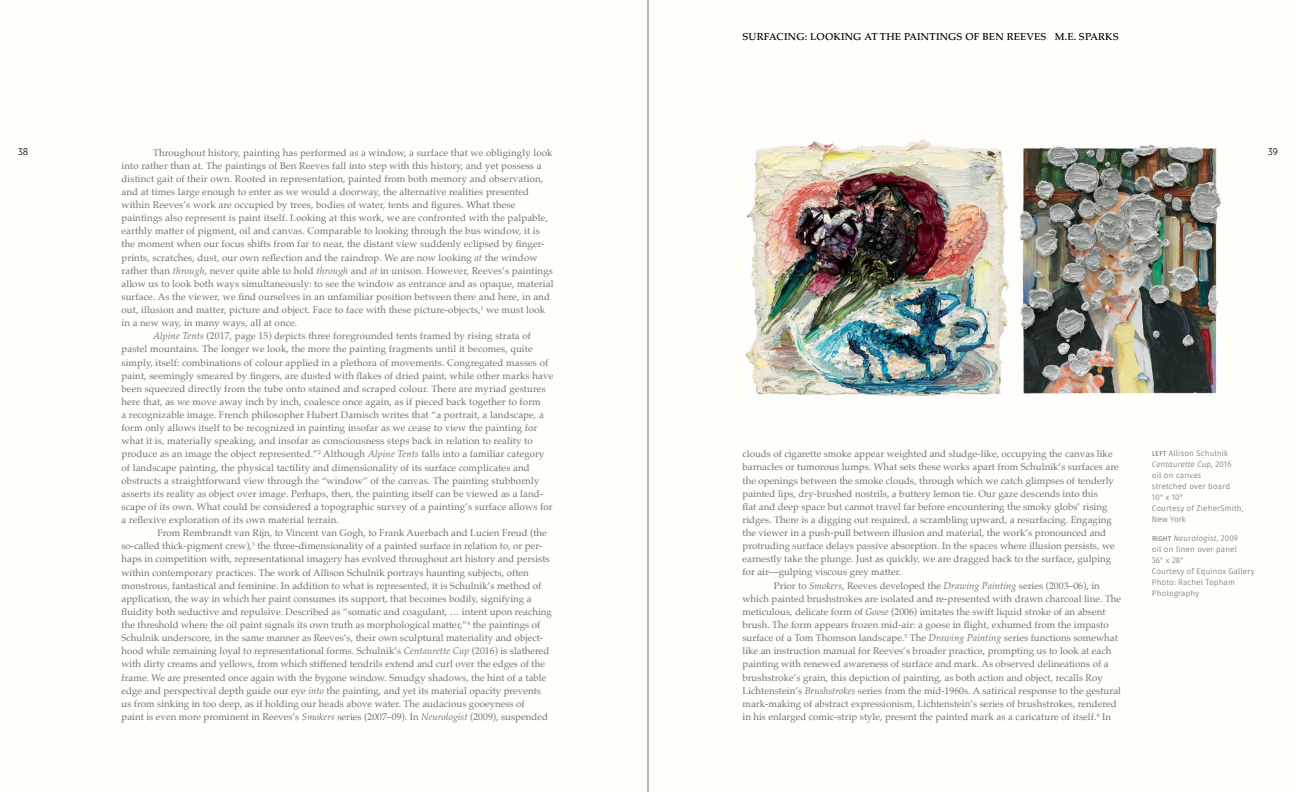
<style>
.page{position:relative;width:1296px;height:792px;background:#fff}
.page>*{position:absolute;margin:0;border:0;box-sizing:border-box;transform-origin:0 0}
.t1{font:500 10px "Palatino LT Std";letter-spacing:.02em;color:#000}
.t2{font:10px "Gardenia";color:#000}
.t3{font:9.6px "Palatino";letter-spacing:.005em;color:#6e7277}
.t4{font:8px/11px "Gardenia";letter-spacing:.02em;color:#6e7277}
.s1{font-style:italic}
.s2{font-size:7px}
</style>
<div class="page">
<div style="left:0;top:0;width:648px;height:792px;background:#fffef8"></div>
<div style="left:648px;top:0;width:648px;height:792px;background:#fffef8"></div>
<img style="left:745px;top:139px;width:264px;height:259px">
<img style="left:1019px;top:144px;width:202px;height:251px">
<hr style="left:648px;top:0;width:1px;height:792px;background:#6e7277">
<p class="t1" style="left:742px;top:31px;width:378px">SURFACING: LOOKING AT THE PAINTINGS OF BEN REEVES M.E. SPARKS</p>
<p class="t2" style="left:18px;top:145px;width:12px">38</p>
<p class="t2" style="left:1268px;top:145px;width:11px">39</p>
<p class="t3" style="left:153px;top:144px;width:401px">Throughout history, painting has performed as a window, a surface that we obligingly look</p>
<p class="t3" style="left:122px;top:157px;width:422px">into rather than at. The paintings of Ben Reeves fall into step with this history, and yet possess a</p>
<p class="t3" style="left:122px;top:171px;width:423px">distinct gait of their own. Rooted in representation, painted from both memory and observation,</p>
<p class="t3" style="left:122px;top:184px;width:409px">and at times large enough to enter as we would a doorway, the alternative realities presented</p>
<p class="t3" style="left:122px;top:197px;width:395px">within Reeves’s work are occupied by trees, bodies of water, tents and figures. What these</p>
<p class="t3" style="left:122px;top:210px;width:428px">paintings also represent is paint itself. Looking at this work, we are confronted with the palpable,</p>
<p class="t3" style="left:122px;top:223px;width:420px">earthly matter of pigment, oil and canvas. Comparable to looking through the bus window, it is</p>
<p class="t3" style="left:122px;top:236px;width:425px">the moment when our focus shifts from far to near, the distant view suddenly eclipsed by finger-</p>
<p class="t3" style="left:122px;top:249px;width:417px">prints, scratches, dust, our own reflection and the raindrop. We are now looking <span class="s1">at</span> the window</p>
<p class="t3" style="left:122px;top:262px;width:433px">rather than <span class="s1">through</span>, never quite able to hold <span class="s1">through</span> and <span class="s1">at</span> in unison. However, Reeves’s paintings</p>
<p class="t3" style="left:122px;top:276px;width:434px">allow us to look both ways simultaneously: to see the window as entrance and as opaque, material</p>
<p class="t3" style="left:122px;top:289px;width:430px">surface. As the viewer, we find ourselves in an unfamiliar position between there and here, in and</p>
<p class="t3" style="left:122px;top:302px;width:425px">out, illusion and matter, picture and object. Face to face with these picture-objects,<sup>1</sup> we must look</p>
<p class="t3" style="left:122px;top:315px;width:177px">in a new way, in many ways, all at once.</p>
<p class="t3" style="left:153px;top:328px;width:380px"><span class="s1">Alpine Tents</span> (2017, page 15) depicts three foregrounded tents framed by rising strata of</p>
<p class="t3" style="left:122px;top:341px;width:413px">pastel mountains. The longer we look, the more the painting fragments until it becomes, quite</p>
<p class="t3" style="left:122px;top:354px;width:428px">simply, itself: combinations of colour applied in a plethora of movements. Congregated masses of</p>
<p class="t3" style="left:122px;top:367px;width:433px">paint, seemingly smeared by fingers, are dusted with flakes of dried paint, while other marks have</p>
<p class="t3" style="left:122px;top:381px;width:426px">been squeezed directly from the tube onto stained and scraped colour. There are myriad gestures</p>
<p class="t3" style="left:122px;top:394px;width:421px">here that, as we move away inch by inch, coalesce once again, as if pieced back together to form</p>
<p class="t3" style="left:122px;top:407px;width:424px">a recognizable image. French philosopher Hubert Damisch writes that “a portrait, a landscape, a</p>
<p class="t3" style="left:122px;top:420px;width:417px">form only allows itself to be recognized in painting insofar as we cease to view the painting for</p>
<p class="t3" style="left:122px;top:433px;width:413px">what it is, materially speaking, and insofar as consciousness steps back in relation to reality to</p>
<p class="t3" style="left:122px;top:446px;width:425px">produce as an image the object represented.”<sup>2</sup> Although <span class="s1">Alpine Tents</span> falls into a familiar category</p>
<p class="t3" style="left:122px;top:459px;width:410px">of landscape painting, the physical tactility and dimensionality of its surface complicates and</p>
<p class="t3" style="left:122px;top:472px;width:419px">obstructs a straightforward view through the “window” of the canvas. The painting stubbornly</p>
<p class="t3" style="left:122px;top:486px;width:423px">asserts its reality as object over image. Perhaps, then, the painting itself can be viewed as a land-</p>
<p class="t3" style="left:122px;top:499px;width:433px">scape of its own. What could be considered a topographic survey of a painting’s surface allows for</p>
<p class="t3" style="left:122px;top:512px;width:219px">a reflexive exploration of its own material terrain.</p>
<p class="t3" style="left:157px;top:525px;width:391px">From Rembrandt van Rijn, to Vincent van Gogh, to Frank Auerbach and Lucien Freud (the</p>
<p class="t3" style="left:121px;top:538px;width:422px">so-called thick-pigment crew),<sup>3</sup> the three-dimensionality of a painted surface in relation to, or per-</p>
<p class="t3" style="left:122px;top:551px;width:430px">haps in competition with, representational imagery has evolved throughout art history and persists</p>
<p class="t3" style="left:122px;top:564px;width:409px">within contemporary practices. The work of Allison Schulnik portrays haunting subjects, often</p>
<p class="t3" style="left:122px;top:577px;width:421px">monstrous, fantastical and feminine. In addition to what is represented, it is Schulnik’s method of</p>
<p class="t3" style="left:122px;top:591px;width:412px">application, the way in which her paint consumes its support, that becomes bodily, signifying a</p>
<p class="t3" style="left:122px;top:604px;width:432px">fluidity both seductive and repulsive. Described as “somatic and coagulant, … intent upon reaching</p>
<p class="t3" style="left:122px;top:617px;width:420px">the threshold where the oil paint signals its own truth as morphological matter,”<sup>4</sup> the paintings of</p>
<p class="t3" style="left:122px;top:630px;width:423px">Schulnik underscore, in the same manner as Reeves’s, their own sculptural materiality and object-</p>
<p class="t3" style="left:122px;top:643px;width:430px">hood while remaining loyal to representational forms. Schulnik’s <span class="s1">Centaurette Cup</span> (2016) is slathered</p>
<p class="t3" style="left:122px;top:656px;width:425px">with dirty creams and yellows, from which stiffened tendrils extend and curl over the edges of the</p>
<p class="t3" style="left:122px;top:669px;width:426px">frame. We are presented once again with the bygone window. Smudgy shadows, the hint of a table</p>
<p class="t3" style="left:122px;top:682px;width:421px">edge and perspectival depth guide our eye <span class="s1">into</span> the painting, and yet its material opacity prevents</p>
<p class="t3" style="left:122px;top:696px;width:405px">us from sinking in too deep, as if holding our heads above water. The audacious gooeyness of</p>
<p class="t3" style="left:122px;top:709px;width:428px">paint is even more prominent in Reeves’s <span class="s1">Smokers</span> series (2007–09). In <span class="s1">Neurologist</span> (2009), suspended</p>
<p class="t3" style="left:742px;top:446px;width:372px">clouds of cigarette smoke appear weighted and sludge-like, occupying the canvas like</p>
<p class="t3" style="left:742px;top:459px;width:378px">barnacles or tumorous lumps. What sets these works apart from Schulnik’s surfaces are</p>
<p class="t3" style="left:742px;top:472px;width:373px">the openings between the smoke clouds, through which we catch glimpses of tenderly</p>
<p class="t3" style="left:742px;top:485px;width:357px">painted lips, dry-brushed nostrils, a buttery lemon tie. Our gaze descends into this</p>
<p class="t3" style="left:742px;top:499px;width:367px">flat and deep space but cannot travel far before encountering the smoky globs’ rising</p>
<p class="t3" style="left:742px;top:512px;width:371px">ridges. There is a digging out required, a scrambling upward, a resurfacing. Engaging</p>
<p class="t3" style="left:742px;top:525px;width:365px">the viewer in a push-pull between illusion and material, the work’s pronounced and</p>
<p class="t3" style="left:742px;top:538px;width:374px">protruding surface delays passive absorption. In the spaces where illusion persists, we</p>
<p class="t3" style="left:742px;top:551px;width:370px">earnestly take the plunge. Just as quickly, we are dragged back to the surface, gulping</p>
<p class="t3" style="left:742px;top:564px;width:160px">for air—gulping viscous grey matter.</p>
<p class="t3" style="left:774px;top:577px;width:327px">Prior to <span class="s1">Smokers</span>, Reeves developed the <span class="s1">Drawing Painting</span> series (2003–06), in</p>
<p class="t3" style="left:742px;top:591px;width:380px">which painted brushstrokes are isolated and re-presented with drawn charcoal line. The</p>
<p class="t3" style="left:742px;top:604px;width:365px">meticulous, delicate form of <span class="s1">Goose</span> (2006) imitates the swift liquid stroke of an absent</p>
<p class="t3" style="left:742px;top:617px;width:368px">brush. The form appears frozen mid-air: a goose in flight, exhumed from the impasto</p>
<p class="t3" style="left:742px;top:630px;width:377px">surface of a Tom Thomson landscape.<sup>5</sup> The <span class="s1">Drawing Painting</span> series functions somewhat</p>
<p class="t3" style="left:742px;top:643px;width:370px">like an instruction manual for Reeves’s broader practice, prompting us to look at each</p>
<p class="t3" style="left:742px;top:656px;width:368px">painting with renewed awareness of surface and mark. As observed delineations of a</p>
<p class="t3" style="left:742px;top:669px;width:362px">brushstroke’s grain, this depiction of painting, as both action and object, recalls Roy</p>
<p class="t3" style="left:742px;top:682px;width:380px">Lichtenstein’s <span class="s1">Brushstrokes</span> series from the mid-1960s. A satirical response to the gestural</p>
<p class="t3" style="left:742px;top:696px;width:376px">mark-making of abstract expressionism, Lichtenstein’s series of brushstrokes, rendered</p>
<p class="t3" style="left:742px;top:709px;width:370px">in his enlarged comic-strip style, present the painted mark as a caricature of itself.<sup>6</sup> In</p>
<p class="t4" style="left:1152px;top:448px;width:93px"><span class="s2">LEFT</span> Allison Schulnik<br><span class="s1">Centaurette Cup</span>, 2016<br>oil on canvas<br>stretched over board<br>10" x 10"<br>Courtesy of ZieherSmith,<br>New York</p>
<p class="t4" style="left:1152px;top:532px;width:104px"><span class="s2">RIGHT</span> <span class="s1">Neurologist</span>, 2009<br>oil on linen over panel<br>36" x 28"<br>Courtesy of Equinox Gallery<br>Photo: Rachel Topham<br>Photography</p>
</div>
